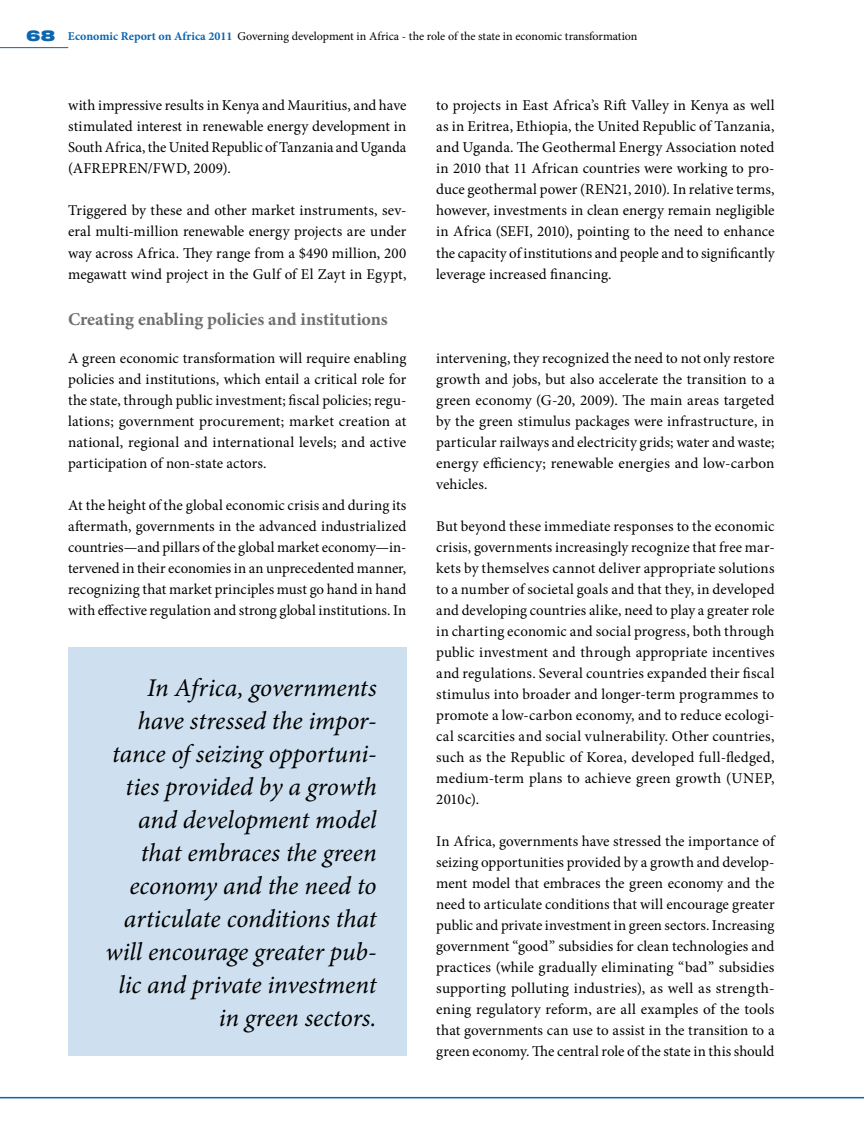
<style>
.page{position:relative;width:864px;height:1132px;background:#fff}
.page>*{position:absolute;margin:0;border:0;box-sizing:border-box;transform-origin:0 0}
.t1{font:italic 25.5px/33px "Minion Pro";letter-spacing:-.005em;color:#000;text-align:right}
.t2{font:700 18px "Minion Pro";letter-spacing:-.005em;color:#706f6f}
.t3{font:15px/21px "Minion Pro";letter-spacing:.005em;color:#000;text-align:justify}
.t4{font:12px "Minion Pro";color:#000}
.s1{font-family:"Helvetica Neue LT Std";font-weight:900;font-stretch:expanded;font-size:15px;color:#0c65af}
.s2{font-weight:700;color:#0c65af}
</style>
<div class="page">
<hr style="left:0;top:47px;width:68px;height:1px;background:#0c65af">
<hr style="left:0;top:1096px;width:862px;height:1px;background:#0c65af">
<div style="left:68px;top:647px;width:338px;height:408px;background:#cee0ef"></div>
<p class="t4" style="left:26px;top:29px;width:612px"><span class="s1">68</span> <span class="s2">Economic Report on Africa 2011</span> Governing development in Africa - the role of the state in economic transformation</p>
<p class="t3" style="left:68px;top:95px;width:340px">with impressive results in Kenya and Mauritius, and have stimulated interest in renewable energy development in South Africa, the United Republic of Tanzania and Uganda (AFREPREN/FWD, 2009).</p>
<p class="t3" style="left:68px;top:200px;width:340px">Triggered by these and other market instruments, sev&shy;eral multi-million renewable energy projects are under way across Africa. They range from a $490 million, 200 megawatt wind project in the Gulf of El Zayt in Egypt,</p>
<p class="t2" style="left:68px;top:306px;width:321px">Creating enabling policies and institutions</p>
<p class="t3" style="left:68px;top:347px;width:340px">A green economic transformation will require enabling policies and institutions, which entail a critical role for the state, through public investment; fiscal policies; regu&shy;lations; government procurement; market creation at national, regional and international levels; and active participation of non-state actors.</p>
<p class="t3" style="left:68px;top:494px;width:340px">At the height of the global economic crisis and during its aftermath, governments in the advanced industrialized countries—and pillars of the global market economy—in&shy;tervened in their economies in an unprecedented manner, recognizing that market principles must go hand in hand with effective regulation and strong global institutions. In</p>
<p class="t1" style="left:105px;top:671px;width:273px">In Africa, governments have stressed the impor&shy;tance of seizing opportuni&shy;ties provided by a growth and development model that embraces the green economy and the need to articulate conditions that will encourage greater pub&shy;lic and private investment in green sectors.</p>
<p class="t3" style="left:436px;top:95px;width:340px">to projects in East Africa’s Rift Valley in Kenya as well as in Eritrea, Ethiopia, the United Republic of Tanzania, and Uganda. The Geothermal Energy Association noted in 2010 that 11 African countries were working to pro&shy;duce geothermal power (REN21, 2010). In relative terms, however, investments in clean energy remain negligible in Africa (SEFI, 2010), pointing to the need to enhance the capacity of institutions and people and to significantly leverage increased financing.</p>
<p class="t3" style="left:436px;top:347px;width:340px">intervening, they recognized the need to not only restore growth and jobs, but also accelerate the transition to a green economy (G-20, 2009). The main areas targeted by the green stimulus packages were infrastructure, in particular railways and electricity grids; water and waste; energy efficiency; renewable energies and low-carbon vehicles.</p>
<p class="t3" style="left:436px;top:515px;width:340px">But beyond these immediate responses to the economic crisis, governments increasingly recognize that free mar&shy;kets by themselves cannot deliver appropriate solutions to a number of societal goals and that they, in developed and developing countries alike, need to play a greater role in charting economic and social progress, both through public investment and through appropriate incentives and regulations. Several countries expanded their fiscal stimulus into broader and longer-term programmes to promote a low-carbon economy, and to reduce ecologi&shy;cal scarcities and social vulnerability. Other countries, such as the Republic of Korea, developed full-fledged, medium-term plans to achieve green growth (UNEP, 2010c).</p>
<p class="t3" style="left:436px;top:830px;width:340px">In Africa, governments have stressed the importance of seizing opportunities provided by a growth and develop&shy;ment model that embraces the green economy and the need to articulate conditions that will encourage greater public and private investment in green sectors. Increasing government “good” subsidies for clean technologies and practices (while gradually eliminating “bad” subsidies supporting polluting industries), as well as strength&shy;ening regulatory reform, are all examples of the tools that governments can use to assist in the transition to a green economy. The central role of the state in this should</p>
</div>
